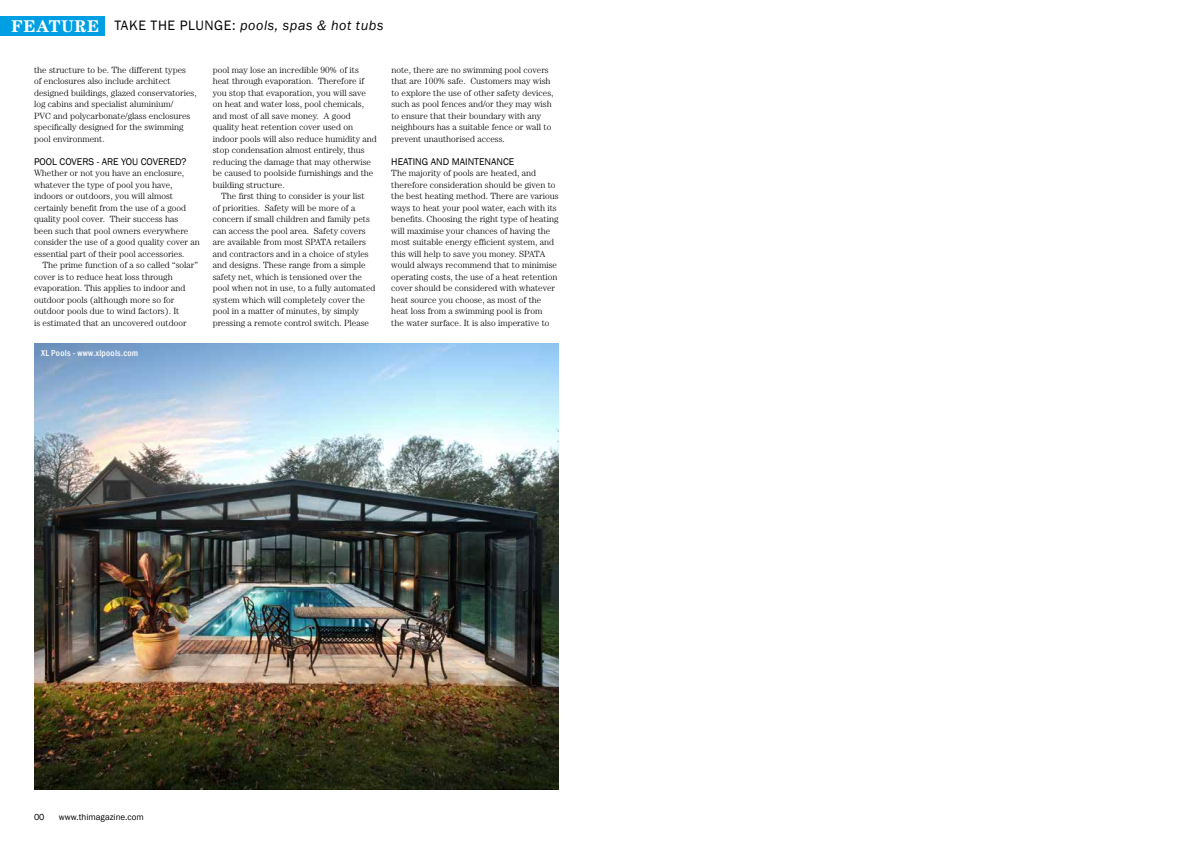
<style>
.page{position:relative;width:1191px;height:842px;background:#fff}
.page>*{position:absolute;margin:0;border:0;box-sizing:border-box;transform-origin:0 0}
.t1{font:italic 14px "Franklin Gothic";letter-spacing:.04em;color:#000}
.t2{font:10px "Franklin Gothic";color:#000}
.t3{font:300 9px/11.5px "Century Std";color:#000}
.t4{font:500 condensed 9px "Franklin Gothic";letter-spacing:.03em;color:#fff}
.t5{font:9px "Franklin Gothic";color:#000}
.s1{font-family:"Century Std";font-weight:700;font-style:normal;font-size:17px;color:#fff}
.s2{font-style:normal}
</style>
<div class="page">
<img style="left:34px;top:343px;width:524px;height:446px">
<div style="left:0;top:16px;width:105px;height:20px;background:#009fe3"></div>
<h1 class="t1" style="left:11px;top:17px;width:374px"><span class="s1">FEATURE</span> <span class="s2">TAKE THE PLUNGE:</span> pools, spas &amp; hot tubs</h1>
<p class="t3" style="left:34px;top:64px;width:164px">the structure to be. The different types<br>of enclosures also include architect designed buildings, glazed conservatories, log cabins and specialist aluminium/<br>PVC and polycarbonate/glass enclosures specifically designed for the swimming pool environment.</p>
<p class="t2" style="left:34px;top:155px;width:154px">POOL COVERS - ARE YOU COVERED?</p>
<p class="t3" style="left:34px;top:167px;width:167px">Whether or not you have an enclosure, whatever the type of pool you have, indoors or outdoors, you will almost certainly benefit from the use of a good quality pool cover. Their success has<br>been such that pool owners everywhere consider the use of a good quality cover an essential part of their pool accessories.</p>
<p class="t3" style="left:34px;top:259px;width:165px;text-indent:9px">The prime function of a so called “solar” cover is to reduce heat loss through evaporation. This applies to indoor and outdoor pools (although more so for outdoor pools due to wind factors). It<br>is estimated that an uncovered outdoor</p>
<p class="t4" style="left:41px;top:347px;width:98px">XL Pools - www.xlpools.com</p>
<p class="t3" style="left:213px;top:64px;width:166px">pool may lose an incredible 90% of its heat through evaporation. Therefore if you stop that evaporation, you will save on heat and water loss, pool chemicals, and most of all save money. A good quality heat retention cover used on indoor pools will also reduce humidity and stop condensation almost entirely, thus reducing the damage that may otherwise be caused to poolside furnishings and the building structure.</p>
<p class="t3" style="left:213px;top:190px;width:164px;text-indent:9px">The first thing to consider is your list<br>of priorities. Safety will be more of a concern if small children and family pets can access the pool area. Safety covers are available from most SPATA retailers and contractors and in a choice of styles and designs. These range from a simple safety net, which is tensioned over the pool when not in use, to a fully automated system which will completely cover the pool in a matter of minutes, by simply pressing a remote control switch. Please</p>
<p class="t3" style="left:391px;top:64px;width:164px">note, there are no swimming pool covers that are 100% safe. Customers may wish to explore the use of other safety devices, such as pool fences and/or they may wish to ensure that their boundary with any neighbours has a suitable fence or wall to prevent unauthorised access.</p>
<p class="t2" style="left:391px;top:155px;width:125px">HEATING AND MAINTENANCE</p>
<p class="t3" style="left:391px;top:167px;width:169px">The majority of pools are heated, and therefore consideration should be given to the best heating method. There are various ways to heat your pool water, each with its benefits. Choosing the right type of heating will maximise your chances of having the most suitable energy efficient system, and this will help to save you money. SPATA would always recommend that to minimise operating costs, the use of a heat retention cover should be considered with whatever heat source you choose, as most of the heat loss from a swimming pool is from<br>the water surface. It is also imperative to</p>
<p class="t5" style="left:34px;top:811px;width:12px">00</p>
<p class="t5" style="left:59px;top:811px;width:86px">www.thimagazine.com</p>
</div>
